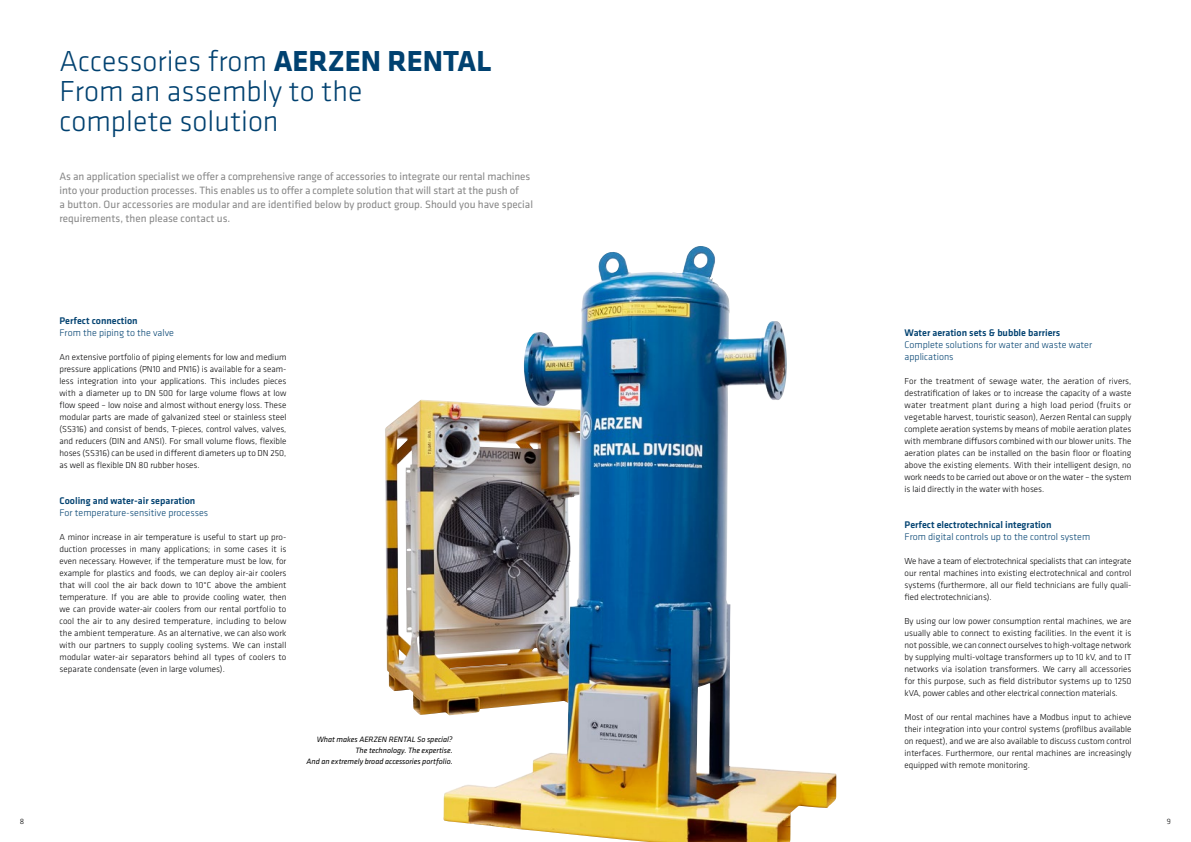
<style>
.page{position:relative;width:1191px;height:842px;background:#fff}
.page>*{position:absolute;margin:0;border:0;box-sizing:border-box;transform-origin:0 0}
.t1{font:300 30px/30px "Klavika";color:#004170}
.t2{font:11px/14px "Klavika";letter-spacing:-.01em;color:#878787}
.t3{font:300 10px/12px "Klavika";color:#004170}
.t4{font:500 10px "Klavika";color:#004170}
.t5{font:300 9px/12px "Klavika";color:#020203;text-align:justify}
.t6{font:italic 8px/11px "Klavika";letter-spacing:-.005em;color:#000;text-align:right}
.t7{font:300 8px "Klavika";color:#000}
.s1{font-weight:700}
</style>
<div class="page">
<img style="left:385px;top:400px;width:58px;height:315px">
<img style="left:443px;top:248px;width:393px;height:594px">
<h1 class="t1" style="left:60px;top:45px;width:433px">Accessories from <span class="s1">AERZEN RENTAL<br></span>From an assembly to the<br>complete solution</h1>
<p class="t2" style="left:60px;top:169px;width:475px">As an application specialist we offer a comprehensive range of accessories to integrate our rental machines into your production processes. This enables us to offer a complete solution that will start at the push of<br>a button. Our accessories are modular and are identified below by product group. Should you have special requirements, then please contact us.</p>
<p class="t4" style="left:60px;top:314px;width:80px">Perfect connection</p>
<p class="t3" style="left:60px;top:327px;width:116px">From the piping to the valve</p>
<p class="t5" style="left:60px;top:351px;width:228px">An extensive portfolio of piping elements for low and medium pressure applications (PN10 and PN16) is available for a seam&shy;less integration into your applications. This includes pieces with a diameter up to DN 500 for large volume flows at low flow speed – low noise and almost without energy loss. These modular parts are made of galvanized steel or stainless steel (SS316) and consist of bends, T-pieces, control valves, valves, and reducers (DIN and ANSI). For small volume flows, flexible hoses (SS316) can be used in different diameters up to DN 250, as well as flexible DN 80 rubber hoses.</p>
<p class="t4" style="left:60px;top:494px;width:137px">Cooling and water-air separation</p>
<p class="t3" style="left:60px;top:507px;width:150px">For temperature-sensitive processes</p>
<p class="t5" style="left:60px;top:531px;width:228px">A minor increase in air temperature is useful to start up pro&shy;duction processes in many applications; in some cases it is even necessary. However, if the temperature must be low, for example for plastics and foods, we can deploy air-air coolers that will cool the air back down to 10°C above the ambient temperature. If you are able to provide cooling water, then we can provide water-air coolers from our rental portfolio to cool the air to any desired temperature, including to below the ambient temperature. As an alternative, we can also work with our partners to supply cooling systems. We can install modular water-air separators behind all types of coolers to separate condensate (even in large volumes).</p>
<p class="t6" style="left:306px;top:734px;width:148px">What makes AERZEN RENTAL So special?<br>The technology. The expertise.<br>And an extremely broad accessories portfolio.</p>
<p class="t4" style="left:904px;top:326px;width:157px">Water aeration sets &amp; bubble barriers</p>
<p class="t3" style="left:904px;top:339px;width:189px">Complete solutions for water and waste water applications</p>
<p class="t5" style="left:904px;top:375px;width:228px">For the treatment of sewage water, the aeration of rivers, destratification of lakes or to increase the capacity of a waste water treatment plant during a high load period (fruits or vegetable harvest, touristic season), Aerzen Rental can supply complete aeration systems by means of mobile aeration plates with membrane diffusors combined with our blower units. The aeration plates can be installed on the basin floor or floating above the existing elements. With their intelligent design, no work needs to be carried out above or on the water – the system is laid directly in the water with hoses.</p>
<p class="t4" style="left:904px;top:518px;width:148px">Perfect electrotechnical integration</p>
<p class="t3" style="left:904px;top:531px;width:187px">From digital controls up to the control system</p>
<p class="t5" style="left:904px;top:555px;width:228px">We have a team of electrotechnical specialists that can integrate our rental machines into existing electrotechnical and control systems (furthermore, all our field technicians are fully quali&shy;fied electrotechnicians).</p>
<p class="t5" style="left:904px;top:615px;width:228px">By using our low power consumption rental machines, we are usually able to connect to existing facilities. In the event it is not possible, we can connect ourselves to high-voltage network by supplying multi-voltage transformers up to 10 kV, and to IT networks via isolation transformers. We carry all accessories for this purpose, such as field distributor systems up to 1250 kVA, power cables and other electrical connection materials.</p>
<p class="t5" style="left:904px;top:711px;width:228px">Most of our rental machines have a Modbus input to achieve their integration into your control systems (profilbus available on request), and we are also available to discuss custom control interfaces. Furthermore, our rental machines are increasingly equipped with remote monitoring.</p>
<p class="t7" style="left:20px;top:816px;width:6px">8</p>
<p class="t7" style="left:1166px;top:816px;width:6px">9</p>
</div>
